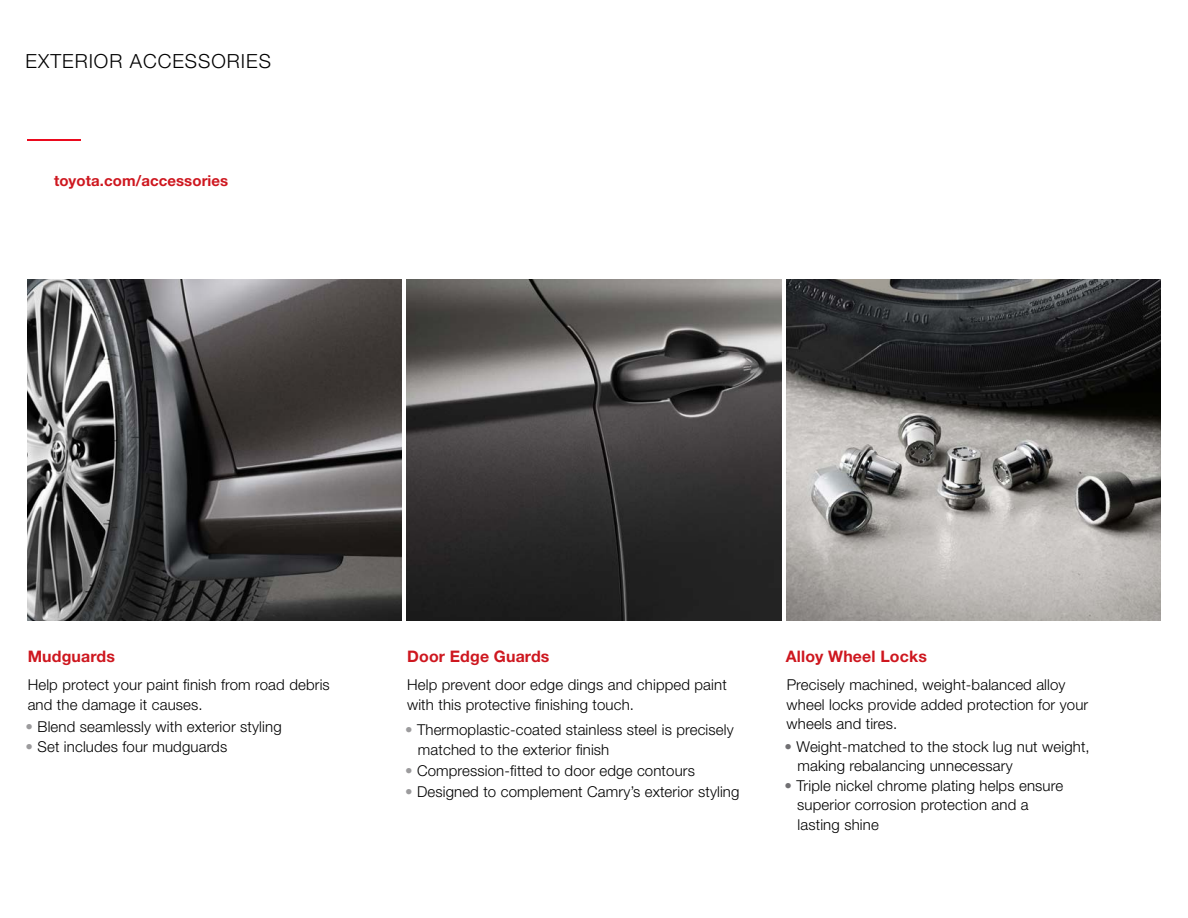
<style>
.page{position:relative;width:1188px;height:918px;background:#fff}
.page>*{position:absolute;margin:0;border:0;box-sizing:border-box;transform-origin:0 0}
.t1{font:300 19.5px "Helvetica Neue LT Std";letter-spacing:.05em;color:#000}
.t2{font:700 15.9px "Helvetica Neue LT Std";letter-spacing:.01em;color:#ce171f}
.t3{font:300 15px/19.5px "Helvetica Neue LT Std";letter-spacing:.01em;color:#000}
.t4{font:700 15px "Helvetica Neue LT Std";letter-spacing:.005em;color:#ce171f}
.s1{color:#9c9b9d}
.s2{color:#717073}
</style>
<div class="page">
<img style="left:786px;top:279px;width:375px;height:342px">
<img style="left:406px;top:279px;width:376px;height:342px">
<img style="left:27px;top:279px;width:375px;height:342px">
<hr style="left:27px;top:140px;width:54px;height:1px;background:#eb0a1e">
<h1 class="t1" style="left:26px;top:49px;width:247px">EXTERIOR ACCESSORIES</h1>
<p class="t4" style="left:54px;top:171px;width:176px">toyota.com/accessories</p>
<p class="t2" style="left:28px;top:646px;width:89px">Mudguards</p>
<p class="t3" style="left:28px;top:675px;width:304px">Help protect your paint finish from road debris and the damage it causes.</p>
<p class="t3" style="left:26px;top:717px;width:258px"><span class="s1">•</span> Blend seamlessly with exterior styling</p>
<p class="t3" style="left:26px;top:736px;width:203px"><span class="s1">•</span> Set includes four mudguards</p>
<p class="t2" style="left:407px;top:646px;width:144px">Door Edge Guards</p>
<p class="t3" style="left:407px;top:675px;width:321px">Help prevent door edge dings and chipped paint with this protective finishing touch.</p>
<p class="t3" style="left:418px;top:720px;width:317px;text-indent:-13px"><span class="s1">•</span> Thermoplastic-coated stainless steel is precisely matched to the exterior finish</p>
<p class="t3" style="left:405px;top:760px;width:291px"><span class="s1">•</span> Compression-fitted to door edge contours</p>
<p class="t3" style="left:405px;top:781px;width:336px"><span class="s1">•</span> Designed to complement Camry’s exterior styling</p>
<p class="t2" style="left:786px;top:646px;width:143px">Alloy Wheel Locks</p>
<p class="t3" style="left:787px;top:675px;width:303px">Precisely machined, weight-balanced alloy wheel locks provide added protection for your wheels and tires.</p>
<p class="t3" style="left:797px;top:736px;width:294px;text-indent:-13px"><span class="s2">•</span> Weight-matched to the stock lug nut weight, making rebalancing unnecessary</p>
<p class="t3" style="left:797px;top:775px;width:267px;text-indent:-13px"><span class="s2">•</span> Triple nickel chrome plating helps ensure superior corrosion protection and a lasting shine</p>
</div>
